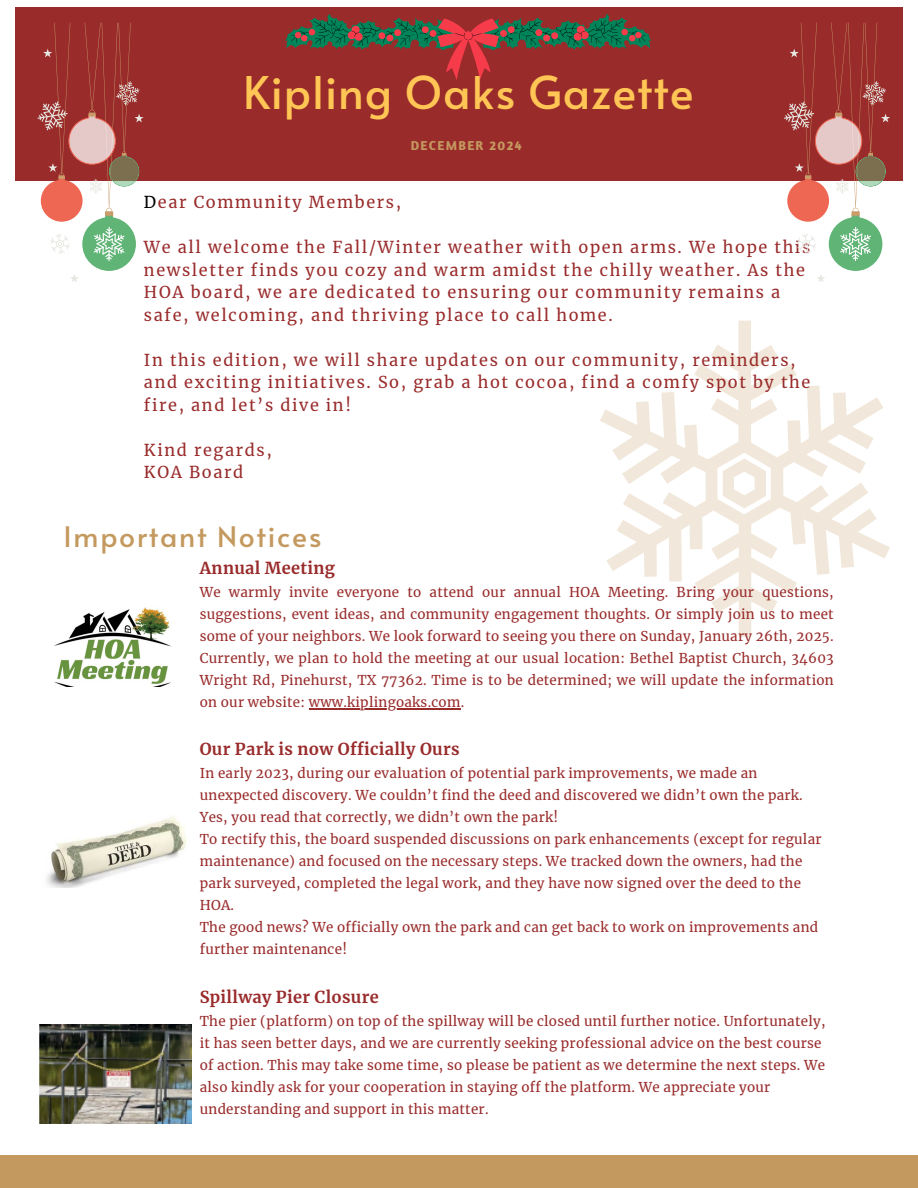
<style>
.page{position:relative;width:918px;height:1188px;background:#fff}
.page>*{position:absolute;margin:0;border:0;box-sizing:border-box;transform-origin:0 0}
.t1{font:45px "Alata";letter-spacing:.02em;color:#ffc655}
.t2{font:28.2px "Alata";letter-spacing:.06em;color:#c4995f}
.t3{font:700 16.35px "Merriweather";letter-spacing:.02em;color:#992b2b}
.t4{font:16.2px/22.5px "Merriweather";letter-spacing:.1em;color:#992b2b}
.t5{font:13.35px/21.9px "Merriweather";letter-spacing:.02em;color:#992b2b}
.t6{font:700 13.2px "Amaranth";letter-spacing:.1em;color:#c4995f}
.s1{color:#000}
</style>
<div class="page">
<div style="left:15px;top:7px;width:888px;height:174px;background:#992b2b"></div>
<div style="left:0;top:1155px;width:918px;height:33px;background:#c4995f"></div>
<svg style="left:600px;top:321px;width:290px;height:316px"></svg>
<svg style="left:723px;top:459px;width:43px;height:49px"></svg>
<svg style="left:285px;top:14px;width:367px;height:66px"></svg>
<svg style="left:37px;top:23px;width:107px;height:259px"></svg>
<svg style="left:784px;top:23px;width:106px;height:259px"></svg>
<img style="left:39px;top:1025px;width:153px;height:99px">
<img style="left:46px;top:816px;width:141px;height:71px">
<img style="left:54px;top:608px;width:117px;height:78px">
<hr style="left:309px;top:708px;width:152px;height:1px;background:#992b2b">
<p class="t1" style="left:243px;top:59px;width:452px">Kipling Oaks Gazette</p>
<p class="t6" style="left:411px;top:137px;width:112px">DECEMBER 2024</p>
<p class="t4" style="left:144px;top:191px;width:259px"><span class="s1">D</span>ear Community Members,</p>
<p class="t4" style="left:144px;top:236px;width:668px">We all welcome the Fall/Winter weather with open arms. We hope this newsletter finds you cozy and warm amidst the chilly weather. As the HOA board, we are dedicated to ensuring our community remains a safe, welcoming, and thriving place to call home.</p>
<h1 class="t4" style="left:144px;top:349px;width:668px">In this edition, we will share updates on our community, reminders, and exciting initiatives. So, grab a hot cocoa, find a comfy spot by the fire, and let’s dive in!</h1>
<h4 class="t4" style="left:144px;top:439px;width:129px">Kind regards,<br>KOA Board</h4>
<p class="t2" style="left:64px;top:516px;width:259px">Important Notices</p>
<p class="t3" style="left:200px;top:558px;width:137px">Annual Meeting</p>
<p class="t5" style="left:200px;top:582px;width:636px;text-align:justify">We warmly invite everyone to attend our annual HOA Meeting. Bring your questions, suggestions, event ideas, and community engagement thoughts. Or simply join us to meet some of your neighbors. We look forward to seeing you there on Sunday, January 26th, 2025.</p>
<h3 class="t5" style="left:200px;top:647px;width:636px;text-align:justify">Currently, we plan to hold the meeting at our usual location: Bethel Baptist Church, 34603<br>Wright Rd, Pinehurst, TX 77362. Time is to be determined; we will update the information on our website: www.kiplingoaks.com.</h3>
<h3 class="t3" style="left:200px;top:739px;width:261px">Our Park is now Officially Ours</h3>
<h3 class="t5" style="left:200px;top:763px;width:559px">In early 2023, during our evaluation of potential park improvements, we made an</h3>
<h3 class="t5" style="left:200px;top:785px;width:623px">unexpected discovery. We couldn’t find the deed and discovered we didn’t own the park.<br>Yes, you read that correctly, we didn’t own the park!<br>To rectify this, the board suspended discussions on park enhancements (except for regular</h3>
<h3 class="t5" style="left:200px;top:851px;width:620px">maintenance) and focused on the necessary steps. We tracked down the owners, had the park surveyed, completed the legal work, and they have now signed over the deed to the HOA.<br>The good news? We officially own the park and can get back to work on improvements and</h3>
<p class="t5" style="left:200px;top:939px;width:149px">further maintenance!</p>
<p class="t3" style="left:200px;top:987px;width:181px">Spillway Pier Closure</p>
<h2 class="t5" style="left:200px;top:1010px;width:627px">The pier (platform) on top of the spillway will be closed until further notice. Unfortunately,</h2>
<p class="t5" style="left:200px;top:1032px;width:627px">it has seen better days, and we are currently seeking professional advice on the best course of action. This may take some time, so please be patient as we determine the next steps. We also kindly ask for your cooperation in staying off the platform. We appreciate your understanding and support in this matter.</p>
</div>
